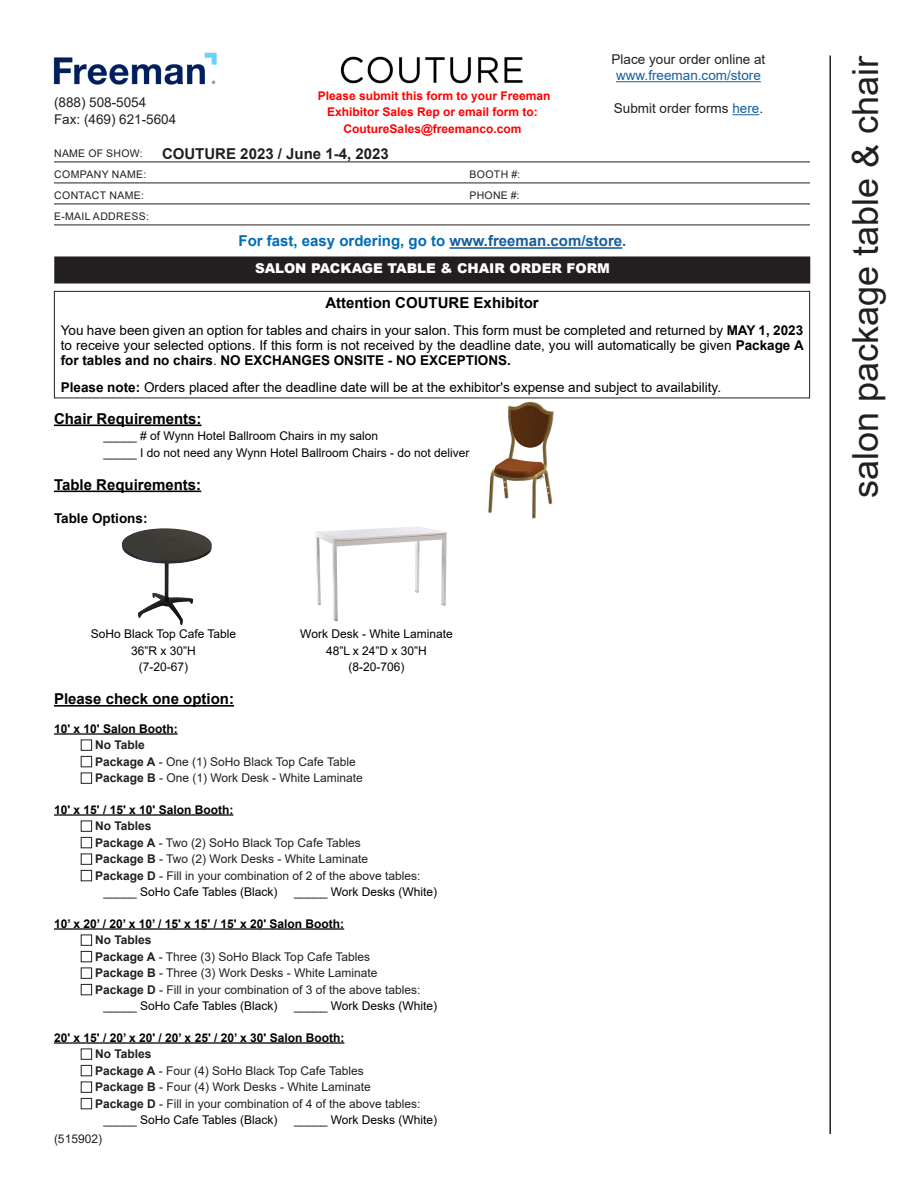
<style>
.page{position:relative;width:918px;height:1188px;background:#fff}
.page>*{position:absolute;margin:0;border:0;box-sizing:border-box;transform-origin:0 0}
.t1{font:36px "Arial";color:#231f20}
.t2{font:700 15px "Arial";color:#000}
.t3{font:700 15px "Arial";color:#006cb7}
.t4{font:700 15px "Arial";color:#231f20}
.t5{font:13.5px/15px "Arial";color:#000;text-align:justify}
.t6{font:13.5px "Arial";color:#231f20}
.t7{font:900 13.5px "Arial";color:#fff}
.t8{font:13.5px "Arial";color:#175d9e}
.t9{font:700 13.5px "Arial";color:#000}
.info_columns{font:12px "Arial";color:#231f20}
.t10{font:12px "Arial";color:#000}
.t11{font:700 12px "Arial";color:#000}
.t12{font:700 12px/16.5px "Arial";color:#f00;text-align:center}
.t13{font:700 12px "Arial";color:#231f20}
.t14{font:10.5px "Arial";letter-spacing:.035em;color:#231f20}
.s1{color:#175d9e}
.s2{font-weight:700}
</style>
<div class="page">
<hr style="left:829px;top:55px;width:2px;height:1079px;background:#231f20">
<div style="left:55px;top:257px;width:755px;height:26px;background:#231f20"></div>
<div style="left:54px;top:256px;width:756px;height:28px;border:2px solid #231f20"></div>
<hr style="left:54px;top:162px;width:756px;height:1px;background:#231f20">
<hr style="left:54px;top:183px;width:756px;height:1px;background:#231f20">
<hr style="left:54px;top:204px;width:756px;height:1px;background:#231f20">
<hr style="left:54px;top:225px;width:756px;height:1px;background:#231f20">
<hr style="left:449px;top:247px;width:173px;height:2px;background:#175d9e">
<img style="left:122px;top:528px;width:90px;height:97px">
<img style="left:315px;top:526px;width:132px;height:95px">
<div style="left:54px;top:291px;width:756px;height:107px;border:1px solid #231f20"></div>
<hr style="left:54px;top:425px;width:148px;height:1px;background:#000">
<hr style="left:54px;top:491px;width:147px;height:1px;background:#000">
<hr style="left:54px;top:705px;width:180px;height:2px;background:#000">
<hr style="left:54px;top:733px;width:124px;height:2px;background:#000">
<hr style="left:54px;top:814px;width:179px;height:2px;background:#000">
<hr style="left:54px;top:928px;width:111px;height:2px;background:#000">
<hr style="left:165px;top:928px;width:179px;height:2px;background:#000">
<hr style="left:54px;top:1042px;width:290px;height:2px;background:#000">
<div style="left:81px;top:740px;width:11px;height:11px;border:1px solid #231f20"></div>
<div style="left:81px;top:756px;width:11px;height:11px;border:1px solid #231f20"></div>
<div style="left:81px;top:773px;width:11px;height:11px;border:1px solid #231f20"></div>
<div style="left:81px;top:821px;width:11px;height:11px;border:1px solid #231f20"></div>
<div style="left:81px;top:837px;width:11px;height:11px;border:1px solid #231f20"></div>
<div style="left:81px;top:854px;width:11px;height:11px;border:1px solid #231f20"></div>
<div style="left:81px;top:870px;width:11px;height:11px;border:1px solid #231f20"></div>
<div style="left:81px;top:935px;width:11px;height:11px;border:1px solid #231f20"></div>
<div style="left:81px;top:951px;width:11px;height:11px;border:1px solid #231f20"></div>
<div style="left:81px;top:968px;width:11px;height:11px;border:1px solid #231f20"></div>
<div style="left:81px;top:984px;width:11px;height:11px;border:1px solid #231f20"></div>
<div style="left:81px;top:1049px;width:11px;height:11px;border:1px solid #231f20"></div>
<div style="left:81px;top:1065px;width:11px;height:11px;border:1px solid #231f20"></div>
<div style="left:81px;top:1082px;width:11px;height:11px;border:1px solid #231f20"></div>
<div style="left:81px;top:1098px;width:11px;height:11px;border:1px solid #231f20"></div>
<img style="left:340px;top:56px;width:183px;height:28px">
<img style="left:53px;top:52px;width:164px;height:33px">
<hr style="left:616px;top:81px;width:145px;height:1px;background:#175d9e">
<svg style="left:732px;top:114px;width:27px;height:1px"></svg>
<img style="left:488px;top:401px;width:66px;height:118px">
<p class="t6" style="left:54px;top:93px;width:94px">(888) 508-5054</p>
<p class="t6" style="left:54px;top:110px;width:124px">Fax: (469) 621-5604</p>
<p class="t12" style="left:318px;top:87px;width:234px">Please submit this form to your Freeman<br>Exhibitor Sales Rep or email form to:</p>
<p class="t12" style="left:344px;top:120px;width:179px">CoutureSales@freemanco.com</p>
<p class="t4" style="left:162px;top:143px;width:228px">COUTURE 2023 / June 1-4, 2023</p>
<p class="t14" style="left:54px;top:146px;width:90px">NAME OF SHOW:</p>
<p class="t14" style="left:54px;top:167px;width:94px">COMPANY NAME:</p>
<p class="t14" style="left:470px;top:167px;width:52px">BOOTH #:</p>
<p class="t14" style="left:54px;top:188px;width:91px">CONTACT NAME:</p>
<p class="t14" style="left:470px;top:188px;width:51px">PHONE #:</p>
<p class="t14" style="left:54px;top:209px;width:96px">E-MAIL ADDRESS:</p>
<p class="t6" style="left:612px;top:50px;width:155px">Place your order online at</p>
<p class="t8" style="left:616px;top:66px;width:146px">www.freeman.com/store</p>
<p class="t6" style="left:614px;top:99px;width:151px">Submit order forms <span class="s1">here</span>.</p>
<p class="t3" style="left:239px;top:231px;width:389px">For fast, easy ordering, go to <span class="s1">www.freeman.com/store</span>.</p>
<p class="t7" style="left:255px;top:259px;width:356px">SALON PACKAGE TABLE &amp; CHAIR ORDER FORM</p>
<p class="t2" style="left:325px;top:292px;width:215px">Attention COUTURE Exhibitor</p>
<p class="t5" style="left:61px;top:323px;width:744px">You have been given an option for tables and chairs in your salon. This form must be completed and returned by <span class="s2">MAY 1, 2023 </span>to receive your selected options. If this form is not received by the deadline date, you will automatically be given <span class="s2">Package A for tables and no chairs</span>. <span class="s2">NO EXCHANGES ONSITE - NO EXCEPTIONS.</span></p>
<p class="t5" style="left:61px;top:380px;width:662px"><span class="s2">Please note:</span> Orders placed after the deadline date will be at the exhibitor's expense and subject to availability.</p>
<p class="t2" style="left:54px;top:408px;width:149px">Chair Requirements:</p>
<p class="t10" style="left:104px;top:428px;width:276px">_____ # of Wynn Hotel Ballroom Chairs in my salon</p>
<p class="t10" style="left:104px;top:444px;width:368px">_____ I do not need any Wynn Hotel Ballroom Chairs - do not deliver</p>
<p class="t2" style="left:54px;top:474px;width:149px">Table Requirements:</p>
<p class="t9" style="left:54px;top:508px;width:95px">Table Options:</p>
<p class="t10" style="left:91px;top:626px;width:147px">SoHo Black Top Cafe Table</p>
<p class="t10" style="left:300px;top:626px;width:154px">Work Desk - White Laminate</p>
<p class="t10" style="left:131px;top:642px;width:66px">36”R x 30”H</p>
<p class="t10" style="left:326px;top:642px;width:102px">48”L x 24”D x 30”H</p>
<p class="t10" style="left:139px;top:659px;width:51px">(7-20-67)</p>
<p class="t10" style="left:348px;top:659px;width:58px">(8-20-706)</p>
<p class="t2" style="left:54px;top:688px;width:182px">Please check one option:</p>
<p class="t11" style="left:54px;top:720px;width:125px">10' x 10' Salon Booth:</p>
<p class="t13" style="left:95px;top:737px;width:51px">No Table</p>
<p class="info_columns" style="left:95px;top:753px;width:262px"><span class="s2">Package A</span> - One (1) SoHo Black Top Cafe Table</p>
<p class="info_columns" style="left:95px;top:770px;width:269px"><span class="s2">Package B</span> - One (1) Work Desk - White Laminate</p>
<p class="t11" style="left:54px;top:801px;width:181px">10' x 15' / 15' x 10' Salon Booth:</p>
<p class="t13" style="left:95px;top:818px;width:58px">No Tables</p>
<p class="info_columns" style="left:95px;top:834px;width:267px"><span class="s2">Package A</span> - Two (2) SoHo Black Top Cafe Tables</p>
<p class="info_columns" style="left:95px;top:851px;width:274px"><span class="s2">Package B</span> - Two (2) Work Desks - White Laminate</p>
<p class="info_columns" style="left:95px;top:867px;width:327px"><span class="s2">Package D</span> - Fill in your combination of 2 of the above tables:</p>
<p class="t10" style="left:104px;top:884px;width:175px">_____ SoHo Cafe Tables (Black)</p>
<p class="t10" style="left:294px;top:884px;width:145px">_____ Work Desks (White)</p>
<p class="t11" style="left:54px;top:915px;width:292px">10’ x 20’ / 20’ x 10’ / 15' x 15' / 15' x 20' Salon Booth:</p>
<p class="t13" style="left:95px;top:932px;width:58px">No Tables</p>
<p class="info_columns" style="left:95px;top:948px;width:277px"><span class="s2">Package A</span> - Three (3) SoHo Black Top Cafe Tables</p>
<p class="info_columns" style="left:95px;top:965px;width:284px"><span class="s2">Package B</span> - Three (3) Work Desks - White Laminate</p>
<p class="info_columns" style="left:95px;top:981px;width:327px"><span class="s2">Package D</span> - Fill in your combination of 3 of the above tables:</p>
<p class="t10" style="left:104px;top:998px;width:175px">_____ SoHo Cafe Tables (Black)</p>
<p class="t10" style="left:294px;top:998px;width:145px">_____ Work Desks (White)</p>
<p class="t11" style="left:54px;top:1029px;width:292px">20' x 15' / 20’ x 20' / 20’ x 25' / 20’ x 30' Salon Booth:</p>
<p class="t13" style="left:95px;top:1046px;width:58px">No Tables</p>
<p class="info_columns" style="left:95px;top:1062px;width:270px"><span class="s2">Package A</span> - Four (4) SoHo Black Top Cafe Tables</p>
<p class="info_columns" style="left:95px;top:1079px;width:277px"><span class="s2">Package B</span> - Four (4) Work Desks - White Laminate</p>
<p class="info_columns" style="left:95px;top:1095px;width:327px"><span class="s2">Package D</span> - Fill in your combination of 4 of the above tables:</p>
<p class="t10" style="left:104px;top:1112px;width:175px">_____ SoHo Cafe Tables (Black)</p>
<p class="t10" style="left:294px;top:1112px;width:145px">_____ Work Desks (White)</p>
<p class="info_columns" style="left:54px;top:1130px;width:50px">(515902)</p>
<p class="t1" style="left:841px;top:498px;width:444px;rotate:-90deg">salon package table &amp; chair</p>
</div>
